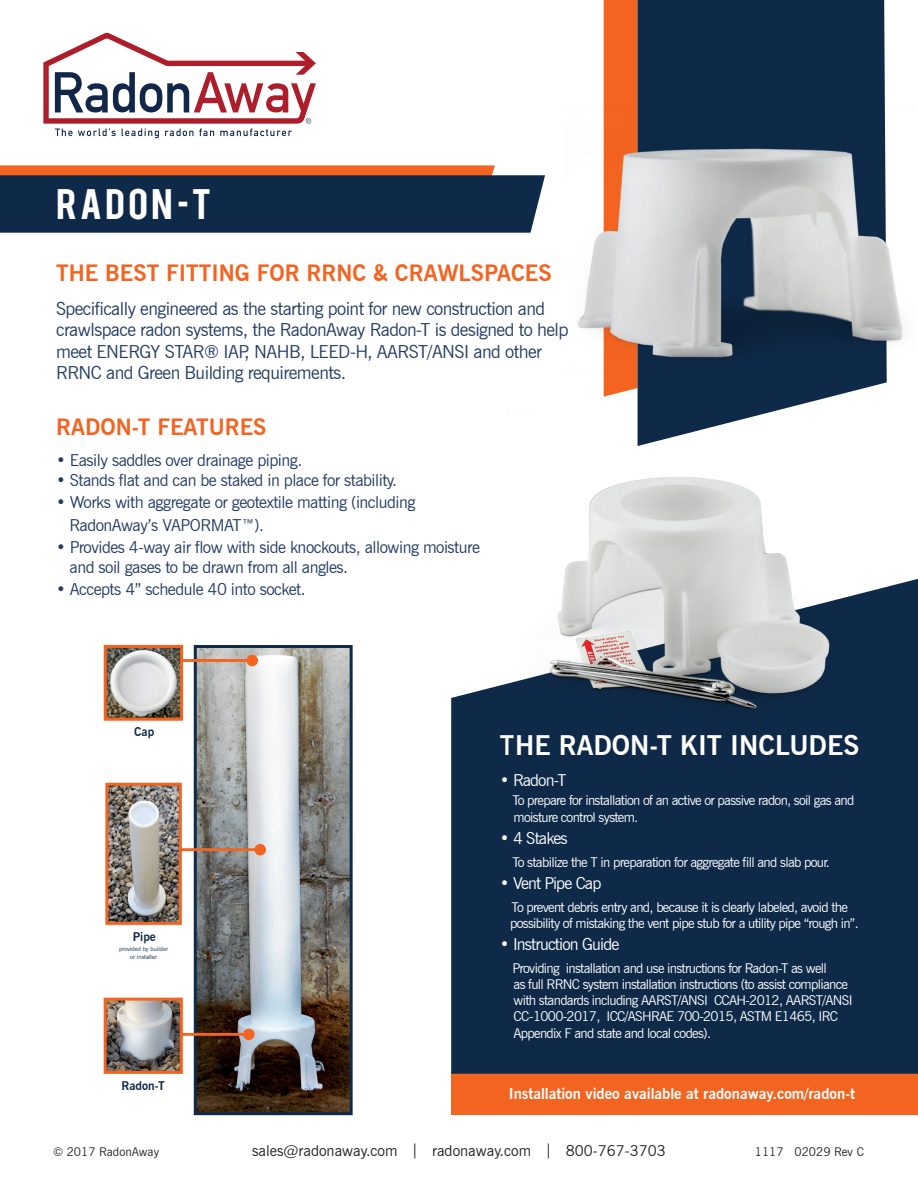
<style>
.page{position:relative;width:918px;height:1188px;background:#fff}
.page>*{position:absolute;margin:0;border:0;box-sizing:border-box;transform-origin:0 0}
.t1{font:33.6px "Bebas";letter-spacing:.07em;color:#fff;scale:1.16 1}
.t2{font:700 27px "News Gothic BT";color:#fff}
.t3{font:700 22.5px "News Gothic BT";color:#f36421}
.t4{font:18px/21.6px "News Gothic BT";letter-spacing:-.03em;color:#233b64}
.t5{font:16.5px/22.5px "News Gothic BT";letter-spacing:-.03em;color:#233b64}
.t6{font:16.5px "News Gothic BT";letter-spacing:-.05em;color:#fff}
.t7{font:700 15px "News Gothic BT";color:#fff}
.t8{font:15px "News Gothic BT";color:#231f20}
.t9{font:13.5px/16.2px "News Gothic BT";letter-spacing:-.05em;color:#fff}
.t10{font:12px "News Gothic BT";color:#231f20}
.t11{font:700 12px "News Gothic BT";color:#0f2a48}
.t12{font:6px/7.5px "News Gothic BT";color:#0f2a48;text-align:center}
</style>
<div class="page">
<div style="left:604px;top:0;width:34px;height:397px;background:#f36421"></div>
<svg style="left:0;top:165px;width:545px;height:68px;background:#353949"></svg>
<div style="left:638px;top:0;width:249px;height:410px;background:#0f2a48"></div>
<svg style="left:43px;top:33px;width:273px;height:105px"></svg>
<img style="left:577px;top:106px;width:326px;height:270px">
<img style="left:198px;top:649px;width:151px;height:462px">
<div style="left:194px;top:645px;width:159px;height:470px;border:3px solid #0f2a48"></div>
<hr style="left:168px;top:659px;width:84px;height:3px;background:#f36421">
<div style="left:246px;top:655px;width:12px;height:11px;background:#f36421;border-radius:50%"></div>
<hr style="left:149px;top:848px;width:111px;height:3px;background:#f36421">
<div style="left:254px;top:844px;width:12px;height:11px;background:#f36421;border-radius:50%"></div>
<hr style="left:141px;top:1033px;width:108px;height:3px;background:#f36421">
<div style="left:243px;top:1029px;width:12px;height:11px;background:#f36421;border-radius:50%"></div>
<img style="left:109px;top:787px;width:69px;height:134px">
<div style="left:105px;top:783px;width:77px;height:142px;border:3px solid #f36421"></div>
<img style="left:108px;top:649px;width:71px;height:68px">
<div style="left:104px;top:645px;width:79px;height:76px;border:3px solid #f36421"></div>
<img style="left:108px;top:1002px;width:71px;height:68px">
<div style="left:104px;top:998px;width:79px;height:76px;border:3px solid #f36421"></div>
<div style="left:451px;top:1073px;width:467px;height:42px;background:#f36421"></div>
<div style="left:451px;top:579px;width:467px;height:495px;background:#0f2a48"></div>
<img style="left:506px;top:410px;width:352px;height:352px">
<img style="left:550px;top:477px;width:279px;height:231px">
<p class="t1" style="left:56px;top:179px;width:135px">RADON - T</p>
<p class="t3" style="left:56px;top:259px;width:497px">THE BEST FITTING FOR RRNC &amp; CRAWLSPACES</p>
<p class="t4" style="left:56px;top:297px;width:514px">Specifically engineered as the starting point for new construction and crawlspace radon systems, the RadonAway Radon-T is designed to help meet ENERGY STAR® IAP, NAHB, LEED-H, AARST/ANSI and other RRNC and Green Building requirements.</p>
<p class="t3" style="left:56px;top:414px;width:212px">RADON-T FEATURES</p>
<p class="t5" style="left:56px;top:449px;width:248px">• Easily saddles over drainage piping.</p>
<p class="t5" style="left:56px;top:468px;width:343px">• Stands flat and can be staked in place for stability.</p>
<p class="t5" style="left:70px;top:491px;width:347px;text-indent:-13px">• Works with aggregate or geotextile matting (including<br>RadonAway’s VAPORMAT™).</p>
<p class="t5" style="left:70px;top:537px;width:412px;line-height:19.8px;text-indent:-13px">• Provides 4-way air flow with side knockouts, allowing moisture and soil gases to be drawn from all angles.</p>
<p class="t5" style="left:56px;top:578px;width:251px">• Accepts 4” schedule 40 into socket.</p>
<p class="t11" style="left:134px;top:724px;width:22px">Cap</p>
<p class="t11" style="left:133px;top:929px;width:25px">Pipe</p>
<p class="t12" style="left:119px;top:945px;width:50px">provided by builder or installer</p>
<p class="t11" style="left:121px;top:1079px;width:45px">Radon-T</p>
<p class="t2" style="left:500px;top:729px;width:361px">THE RADON-T KIT INCLUDES</p>
<p class="t6" style="left:500px;top:770px;width:68px">• Radon-T</p>
<p class="t9" style="left:512px;top:792px;width:344px">To prepare for installation of an active or passive radon, soil gas and moisture control system.</p>
<p class="t6" style="left:500px;top:828px;width:69px">• 4 Stakes</p>
<p class="t9" style="left:512px;top:854px;width:319px">To stabilize the T in preparation for aggregate fill and slab pour.</p>
<p class="t6" style="left:500px;top:873px;width:103px">• Vent Pipe Cap</p>
<p class="t9" style="left:510px;top:899px;width:350px">To prevent debris entry and, because it is clearly labeled, avoid the possibility of mistaking the vent pipe stub for a utility pipe “rough in”.</p>
<p class="t6" style="left:500px;top:934px;width:121px">• Instruction Guide</p>
<p class="t9" style="left:512px;top:960px;width:342px">Providing installation and use instructions for Radon-T as well<br>as full RRNC system installation instructions (to assist compliance with standards including AARST/ANSI CCAH-2012, AARST/ANSI CC-1000-2017, ICC/ASHRAE 700-2015, ASTM E1465, IRC Appendix F and state and local codes).</p>
<p class="t7" style="left:509px;top:1084px;width:348px">Installation video available at radonaway.com/radon-t</p>
<p class="t10" style="left:53px;top:1145px;width:108px">© 2017 RadonAway</p>
<p class="t8" style="left:252px;top:1142px;width:415px">sales@radonaway.com | radonaway.com | 800-767-3703</p>
<p class="t10" style="left:755px;top:1145px;width:111px">1117 02029 Rev C</p>
</div>
